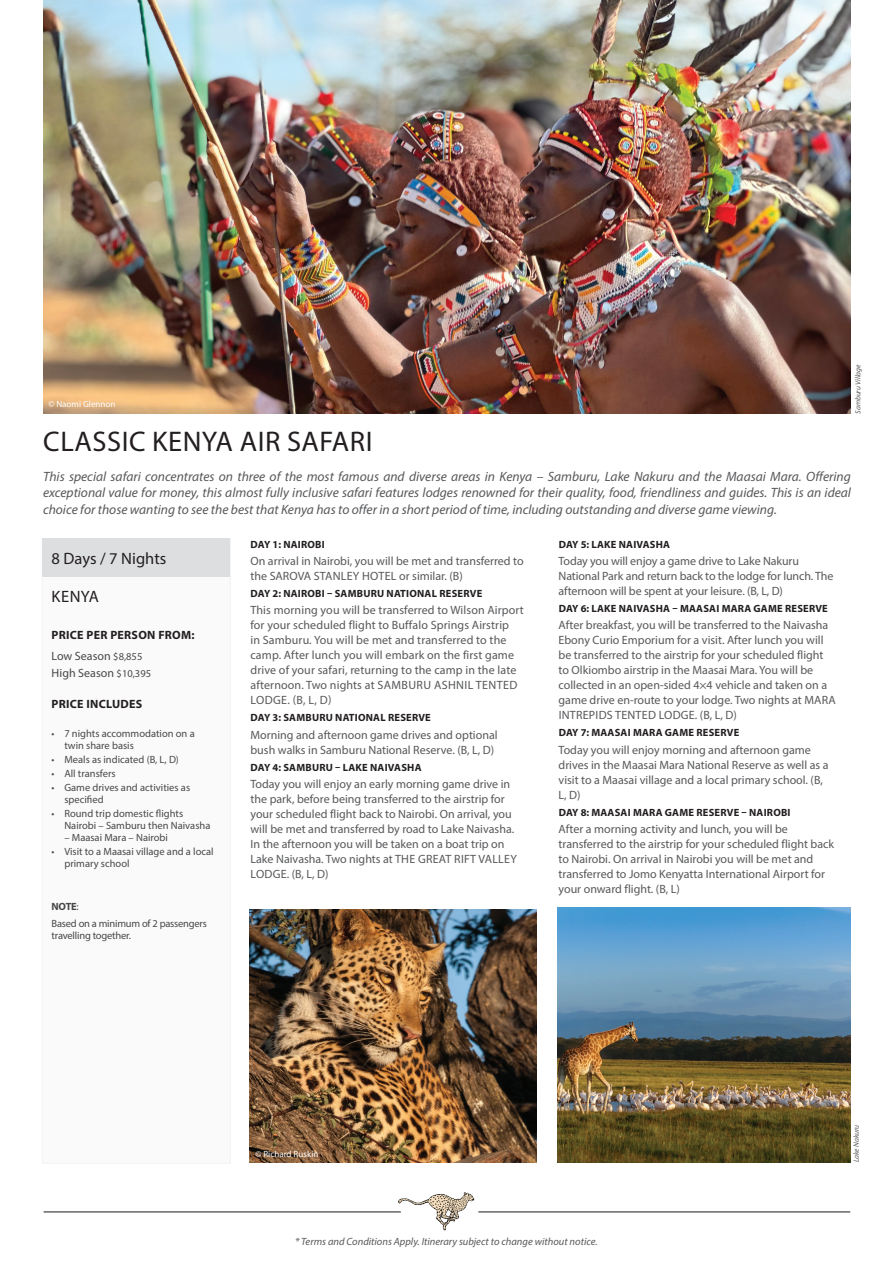
<style>
.page{position:relative;width:893px;height:1263px;background:#fff}
.page>*{position:absolute;margin:0;border:0;box-sizing:border-box;transform-origin:0 0}
.t1{font:28.5px "Myriad Pro";letter-spacing:.02em;color:#231f20}
.t2{font:16.5px "Myriad Pro";color:#231f20}
.t3{font:italic 13.5px/16.5px "Myriad Pro";color:#57585a;text-align:justify}
.t4{font:12px/15px "Myriad Pro";color:#57585a}
.t5{font:700 12px/20.7px "Myriad Pro";letter-spacing:.02em;color:#231f20}
.t6{font:12px "Myriad Pro";color:#484848}
.t7{font:10.5px/12px "Myriad Pro";color:#484848}
.t8{font:700 10.5px "Myriad Pro";letter-spacing:.02em;color:#231f20}
.t9{font:italic 10.5px "Myriad Pro";color:#57585a}
.t10{font:10.5px/16.2px "Myriad Pro";letter-spacing:-.02em;color:#484848}
.t11{font:9px "Myriad Pro";color:#fff}
.t12{font:italic 7.5px "Myriad Pro";color:#57585a}
.s1{font-weight:400;color:#484848}
.s2{font-weight:400;font-size:10.5px;color:#484848}
.s3{font-size:10.5px}
.s4{font-weight:700}
</style>
<div class="page">
<img style="left:396px;top:1192px;width:84px;height:39px">
<hr style="left:44px;top:1211px;width:357px;height:1px;background:#38373a">
<hr style="left:478px;top:1211px;width:372px;height:1px;background:#38373a">
<div style="left:42px;top:539px;width:189px;height:625px;background:#fafafa"></div>
<div style="left:42px;top:538px;width:188px;height:39px;background:#dddee0"></div>
<img style="left:249px;top:910px;width:288px;height:252px">
<img style="left:43px;top:0;width:808px;height:413px">
<img style="left:557px;top:908px;width:293px;height:254px">
<p class="t11" style="left:48px;top:398px;width:69px">© Naomi Glennon</p>
<p class="t12" style="left:853px;top:414px;width:51px;rotate:-90deg">Samburu Village</p>
<h1 class="t1" style="left:43px;top:424px;width:331px">CLASSIC KENYA AIR SAFARI</h1>
<p class="t3" style="left:43px;top:468px;width:809px">This special safari concentrates on three of the most famous and diverse areas in Kenya – Samburu, Lake Nakuru and the Maasai Mara. Offering exceptional value for money, this almost fully inclusive safari features lodges renowned for their quality, food, friendliness and guides. This is an ideal choice for those wanting to see the best that Kenya has to offer in a short period of time, including outstanding and diverse game viewing.</p>
<p class="t8" style="left:559px;top:537px;width:113px">DAY 5: LAKE NAIVASHA</p>
<p class="t4" style="left:559px;top:553px;width:276px">Today you will enjoy a game drive to Lake Nakuru<br>National Park and return back to the lodge for lunch. The afternoon will be spent at your leisure. (B, L, D)</p>
<p class="t8" style="left:559px;top:602px;width:271px">DAY 6: LAKE NAIVASHA – MAASAI MARA GAME RESERVE</p>
<p class="t4" style="left:559px;top:617px;width:279px">After breakfast, you will be transferred to the Naivasha Ebony Curio Emporium for a visit. After lunch you will be transferred to the airstrip for your scheduled flight to Olkiombo airstrip in the Maasai Mara. You will be collected in an open-sided 4×4 vehicle and taken on a game drive en-route to your lodge. Two nights at MARA INTREPIDS TENTED LODGE. (B, L, D)</p>
<p class="t8" style="left:559px;top:726px;width:182px">DAY 7: MAASAI MARA GAME RESERVE</p>
<p class="t4" style="left:559px;top:742px;width:271px">Today you will enjoy morning and afternoon game drives in the Maasai Mara National Reserve as well as a visit to a Maasai village and a local primary school. (B, L, D)</p>
<p class="t8" style="left:559px;top:805px;width:233px">DAY 8: MAASAI MARA GAME RESERVE – NAIROBI</p>
<p class="t4" style="left:559px;top:821px;width:277px">After a morning activity and lunch, you will be transferred to the airstrip for your scheduled flight back to Nairobi. On arrival in Nairobi you will be met and transferred to Jomo Kenyatta International Airport for your onward flight. (B, L)</p>
<p class="t8" style="left:251px;top:537px;width:76px">DAY 1: NAIROBI</p>
<p class="t4" style="left:250px;top:553px;width:275px">On arrival in Nairobi, you will be met and transferred to the SAROVA STANLEY HOTEL or similar. (B)</p>
<p class="t8" style="left:251px;top:587px;width:233px">DAY 2: NAIROBI – SAMBURU NATIONAL RESERVE</p>
<p class="t4" style="left:250px;top:602px;width:275px">This morning you will be transferred to Wilson Airport for your scheduled flight to Buffalo Springs Airstrip<br>in Samburu. You will be met and transferred to the camp. After lunch you will embark on the first game drive of your safari, returning to the camp in the late afternoon. Two nights at SAMBURU ASHNIL TENTED LODGE. (B, L, D)</p>
<p class="t8" style="left:251px;top:711px;width:182px">DAY 3: SAMBURU NATIONAL RESERVE</p>
<p class="t4" style="left:250px;top:727px;width:249px">Morning and afternoon game drives and optional bush walks in Samburu National Reserve. (B, L, D)</p>
<p class="t8" style="left:251px;top:760px;width:172px">DAY 4: SAMBURU – LAKE NAIVASHA</p>
<p class="t4" style="left:250px;top:776px;width:268px">Today you will enjoy an early morning game drive in the park, before being transferred to the airstrip for your scheduled flight back to Nairobi. On arrival, you will be met and transferred by road to Lake Naivasha.<br>In the afternoon you will be taken on a boat trip on Lake Naivasha. Two nights at THE GREAT RIFT VALLEY LODGE. (B, L, D)</p>
<h2 class="t2" style="left:52px;top:548px;width:116px">8 Days / 7 Nights</h2>
<h2 class="t2" style="left:52px;top:586px;width:49px">KENYA</h2>
<p class="t5" style="left:52px;top:624px;width:144px">PRICE PER PERSON FROM:<br><span class="s1">Low Season</span> <span class="s2">$8,855</span></p>
<p class="t6" style="left:52px;top:665px;width:101px">High Season <span class="s3">$10,395</span></p>
<p class="t5" style="left:52px;top:693px;width:92px">PRICE INCLUDES</p>
<p class="t7" style="left:64px;top:727px;width:132px;text-indent:-13px">• 7 nights accommodation on a twin share basis</p>
<p class="t7" style="left:52px;top:753px;width:129px">• Meals as indicated (B, L, D)</p>
<p class="t7" style="left:52px;top:767px;width:66px">• All transfers</p>
<p class="t7" style="left:64px;top:781px;width:127px;text-indent:-13px">• Game drives and activities as specified</p>
<p class="t7" style="left:64px;top:807px;width:148px;text-indent:-13px">• Round trip domestic flights<br>Nairobi – Samburu then Naivasha</p>
<p class="t7" style="left:64px;top:831px;width:105px">– Maasai Mara – Nairobi</p>
<p class="t7" style="left:64px;top:846px;width:151px;text-indent:-13px">• Visit to a Maasai village and a local primary school</p>
<p class="t10" style="left:52px;top:898px;width:157px"><span class="s4">NOTE</span>:<br>Based on a minimum of 2 passengers</p>
<p class="t10" style="left:52px;top:927px;width:81px">travelling together.</p>
<p class="t11" style="left:255px;top:1148px;width:65px">© Richard Ruskin</p>
<p class="t9" style="left:295px;top:1235px;width:304px">* Terms and Conditions Apply. Itinerary subject to change without notice.</p>
<p class="t12" style="left:852px;top:1162px;width:39px;rotate:-90deg">Lake Nakuru</p>
</div>
